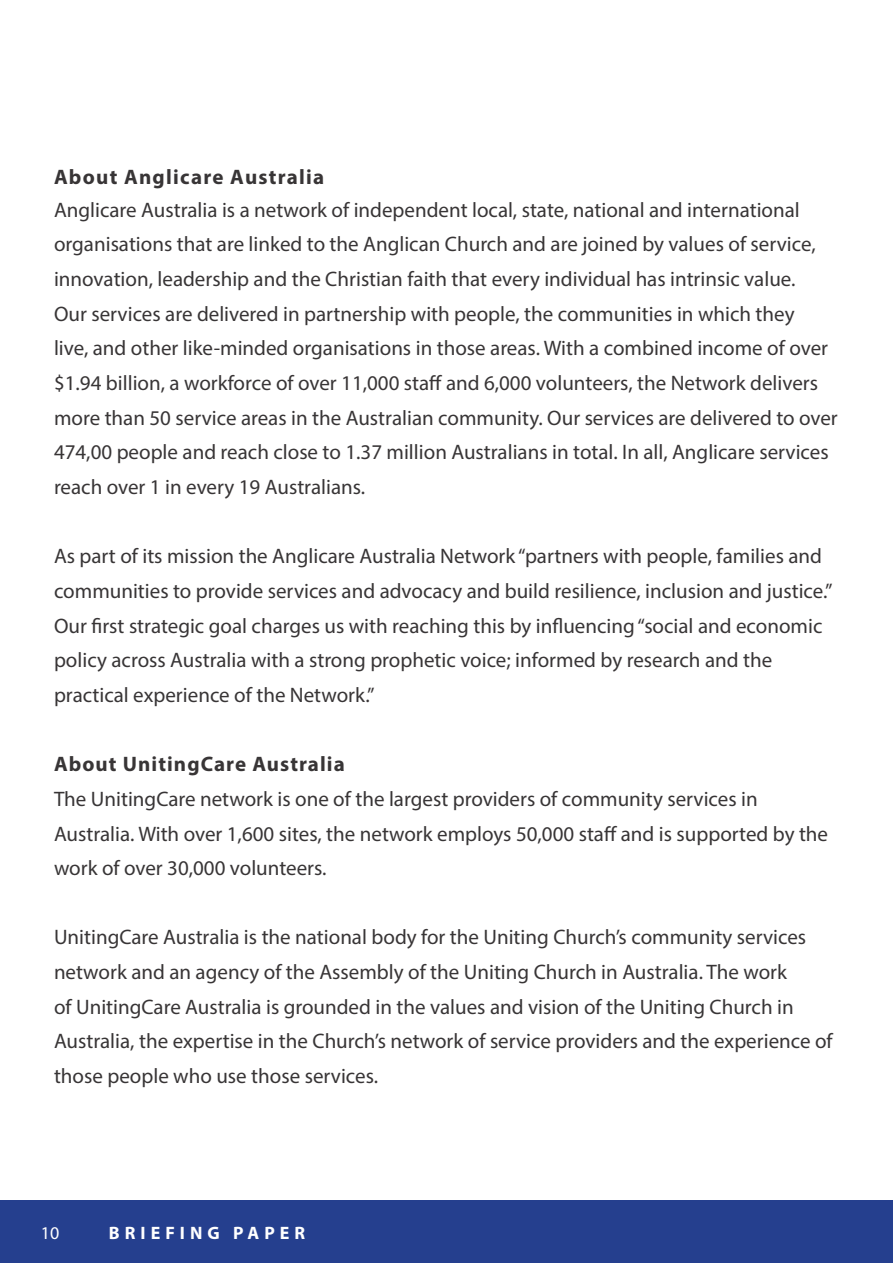
<style>
.page{position:relative;width:893px;height:1263px;background:#fff}
.page>*{position:absolute;margin:0;border:0;box-sizing:border-box;transform-origin:0 0}
.t1{font:21px/34.7px "Myriad Pro";color:#383536}
.Chapter_Heading{font:700 21px "Myriad Pro";letter-spacing:.05em;color:#383536}
.t2{font:700 18px "Myriad Pro";letter-spacing:.28em;color:#fff}
.t3{font:18px "Myriad Pro";color:#fff}
</style>
<div class="page">
<div style="left:0;top:1200px;width:892px;height:63px;background:#253f8e"></div>
<p class="Chapter_Heading" style="left:54px;top:163px;width:272px">About Anglicare Australia</p>
<p class="t1" style="left:54px;top:192px;width:785px">Anglicare Australia is a network of independent local, state, national and international organisations that are linked to the Anglican Church and are joined by values of service, innovation, leadership and the Christian faith that every individual has intrinsic value.<br>Our services are delivered in partnership with people, the communities in which they<br>live, and other like-minded organisations in those areas. With a combined income of over $1.94 billion, a workforce of over 11,000 staff and 6,000 volunteers, the Network delivers more than 50 service areas in the Australian community. Our services are delivered to over 474,00 people and reach close to 1.37 million Australians in total. In all, Anglicare services reach over 1 in every 19 Australians.</p>
<p class="t1" style="left:54px;top:539px;width:780px">As part of its mission the Anglicare Australia Network “partners with people, families and communities to provide services and advocacy and build resilience, inclusion and justice.” Our first strategic goal charges us with reaching this by influencing “social and economic policy across Australia with a strong prophetic voice; informed by research and the practical experience of the Network.”</p>
<p class="Chapter_Heading" style="left:54px;top:750px;width:292px">About UnitingCare Australia</p>
<p class="t1" style="left:54px;top:781px;width:776px">The UnitingCare network is one of the largest providers of community services in<br>Australia. With over 1,600 sites, the network employs 50,000 staff and is supported by the work of over 30,000 volunteers.</p>
<p class="t1" style="left:54px;top:920px;width:780px">UnitingCare Australia is the national body for the Uniting Church’s community services network and an agency of the Assembly of the Uniting Church in Australia. The work<br>of UnitingCare Australia is grounded in the values and vision of the Uniting Church in Australia, the expertise in the Church’s network of service providers and the experience of those people who use those services.</p>
<p class="t3" style="left:41px;top:1222px;width:20px">10</p>
<p class="t2" style="left:109px;top:1221px;width:198px">BRIEFING PAPER</p>
</div>
